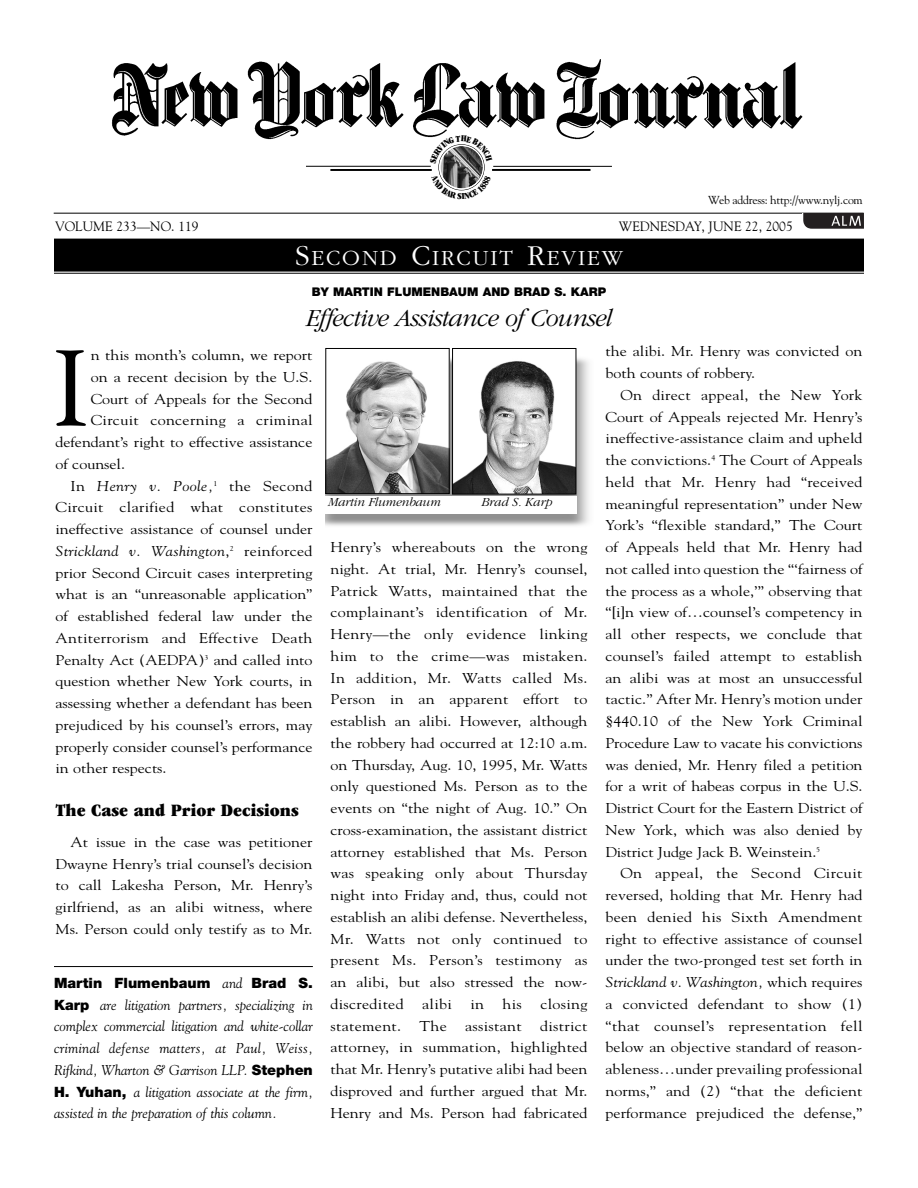
<style>
.page{position:relative;width:918px;height:1188px;background:#fff}
.page>*{position:absolute;margin:0;border:0;box-sizing:border-box;transform-origin:0 0}
.t1{font:106.8px "Goudy";color:#000;scale:1.12 1}
.t2{font:25.5px "ITC Garamond MM It 300 625";letter-spacing:-.035em;color:#000}
.t3{font:22.5px "ITC Garamond MM 300 625";letter-spacing:.08em;color:#fff}
.t4{font:18px "ITC Garamond MM 775 400";color:#000;scale:1.12 1}
.t5{font:14.25px/21.8px "Goudy";color:#000;text-align:justify;scale:1.12 1}
.t6{font:italic 14.25px/21.8px "Goudy";color:#000;text-align:justify}
.t7{font:14.25px "Goudy";letter-spacing:.02em;color:#000;scale:1.12 1}
.t8{font:italic 14.25px "Goudy";letter-spacing:.02em;color:#000;scale:1.12 1}
.t9{font:900 14.25px "Helvetica Neue";letter-spacing:.005em;color:#000}
.t10{font:13.5px "Goudy";color:#000}
.t11{font:12.75px "ITC Garamond MM It 300 625";letter-spacing:-.015em;color:#000}
.t12{font:900 12px "Helvetica Neue";color:#000}
.t13{font:11.55px "Goudy";letter-spacing:-.02em;color:#000}
.s1{font-size:30px}
.s2{font-style:normal}
.s3{font-family:"Goudy";font-weight:400;font-style:italic}
.s4{font-family:"Helvetica Neue";font-weight:900;font-style:normal}
.s5{font-style:italic}
</style>
<div class="page">
<div style="left:54px;top:239px;width:810px;height:33px;background:#000"></div>
<hr style="left:54px;top:273px;width:810px;height:1px;background:#000">
<hr style="left:54px;top:966px;width:259px;height:1px;background:#000">
<img style="left:325px;top:353px;width:264px;height:173px">
<img style="left:328px;top:353px;width:119px;height:139px">
<div style="left:326px;top:348px;width:123px;height:146px;border:1px solid #000"></div>
<img style="left:454px;top:353px;width:120px;height:139px">
<div style="left:452px;top:348px;width:124px;height:146px;border:1px solid #000"></div>
<div style="left:325px;top:496px;width:251px;height:17px;background:#fff"></div>
<img style="left:111px;top:59px;width:692px;height:81px">
<hr style="left:330px;top:169px;width:102px;height:2px;background:#000">
<hr style="left:306px;top:166px;width:125px;height:1px;background:#000">
<hr style="left:493px;top:166px;width:119px;height:1px;background:#000">
<hr style="left:492px;top:169px;width:99px;height:2px;background:#000">
<img style="left:441px;top:146px;width:42px;height:42px;border-radius:50%">
<hr style="left:54px;top:213px;width:810px;height:1px;background:#000">
<svg style="left:803px;top:213px;width:61px;height:16px"></svg>
<svg style="left:430px;top:135px;width:62px;height:29px"></svg>
<svg style="left:439px;top:175px;width:45px;height:16px"></svg>
<p class="t13" style="left:708px;top:195px;width:156px">Web address: http://www.nylj.com</p>
<p class="t10" style="left:55px;top:221px;width:145px">VOLUME 233—NO. 119</p>
<p class="t10" style="left:619px;top:221px;width:175px">WEDNESDAY, JUNE 22, 2005</p>
<h3 class="t3" style="left:295px;top:249px;width:329px"><span class="s1">S</span>ECOND <span class="s1">C</span>IRCUIT <span class="s1">R</span>EVIEW</h3>
<p class="t12" style="left:312px;top:287px;width:296px">BY MARTIN FLUMENBAUM AND BRAD S. KARP</p>
<h2 class="t2" style="left:306px;top:308px;width:308px">Effective Assistance of Counsel</h2>
<h1 class="t1" style="left:51px;top:346px;width:37px">I</h1>
<p class="t5" style="left:91px;top:346px;width:199px">n this month’s column, we report</p>
<p class="t5" style="left:91px;top:367px;width:199px">on a recent decision by the U.S.</p>
<p class="t5" style="left:91px;top:389px;width:199px">Court of Appeals for the Second</p>
<p class="t7" style="left:91px;top:415px;width:200px">Circuit concerning a criminal</p>
<p class="t5" style="left:56px;top:433px;width:231px">defendant’s right to effective assistance</p>
<p class="t5" style="left:56px;top:454px;width:64px">of counsel.</p>
<p class="t8" style="left:71px;top:480px;width:218px"><span class="s2">In</span> Henry v. Poole,<sup>1</sup> <span class="s2">the Second</span></p>
<p class="t7" style="left:55px;top:502px;width:231px">Circuit clarified what constitutes</p>
<p class="t5" style="left:55px;top:520px;width:231px">ineffective assistance of counsel under</p>
<p class="t8" style="left:55px;top:545px;width:231px">Strickland v. Washington<span class="s2">,</span><sup>2</sup> <span class="s2">reinforced</span></p>
<p class="t5" style="left:55px;top:563px;width:231px">prior Second Circuit cases interpreting</p>
<p class="t5" style="left:55px;top:585px;width:231px">what is an “unreasonable application”</p>
<p class="t5" style="left:55px;top:607px;width:231px">of established federal law under the</p>
<p class="t7" style="left:55px;top:632px;width:231px">Antiterrorism and Effective Death</p>
<p class="t5" style="left:55px;top:650px;width:231px">Penalty Act (AEDPA)<sup>3</sup> and called into</p>
<p class="t5" style="left:56px;top:672px;width:231px">question whether New York courts, in</p>
<p class="t5" style="left:56px;top:694px;width:231px">assessing whether a defendant has been</p>
<p class="t5" style="left:56px;top:715px;width:231px">prejudiced by his counsel’s errors, may</p>
<p class="t5" style="left:56px;top:737px;width:231px">properly consider counsel’s performance</p>
<p class="t5" style="left:56px;top:759px;width:101px">in other respects.</p>
<p class="t4" style="left:56px;top:803px;width:219px">The Case and Prior Decisions</p>
<p class="t5" style="left:55px;top:832px;width:231px;text-indent:15px">At issue in the case was petitioner Dwayne Henry’s trial counsel’s decision to call Lakesha Person, Mr. Henry’s girlfriend, as an alibi witness, where Ms. Person could only testify as to Mr.</p>
<p class="t9" style="left:54px;top:978px;width:260px">Martin Flumenbaum <span class="s3">and</span> Brad S.</p>
<p class="t6" style="left:54px;top:995px;width:260px"><span class="s4">Karp</span> are litigation partners, specializing in complex commercial litigation and white-collar criminal defense matters, at Paul, Weiss, Rifkind, Wharton &amp; Garrison LLP. <span class="s4">Stephen H. Yuhan,</span> a litigation associate at the firm, assisted in the preparation of this column.</p>
<p class="t11" style="left:328px;top:497px;width:114px">Martin Flumenbaum</p>
<p class="t11" style="left:481px;top:497px;width:72px">Brad S. Karp</p>
<p class="t5" style="left:330px;top:537px;width:231px">Henry’s whereabouts on the wrong night. At trial, Mr. Henry’s counsel, Patrick Watts, maintained that the complainant’s identification of Mr.<br>Henry—the only evidence linking him to the crime—was mistaken.<br>In addition, Mr. Watts called Ms.<br>Person in an apparent effort to establish an alibi. However, although the robbery had occurred at 12:10 a.m. on Thursday, Aug. 10, 1995, Mr. Watts only questioned Ms. Person as to the events on “the night of Aug. 10.” On cross-examination, the assistant district attorney established that Ms. Person was speaking only about Thursday night into Friday and, thus, could not establish an alibi defense. Nevertheless, Mr. Watts not only continued to present Ms. Person’s testimony as an alibi, but also stressed the now&shy;discredited</p>
<p class="t5" style="left:422px;top:994px;width:28px">alibi</p>
<p class="t5" style="left:470px;top:994px;width:14px">in</p>
<p class="t5" style="left:503px;top:994px;width:19px">his</p>
<p class="t7" style="left:540px;top:998px;width:44px">closing</p>
<p class="t5" style="left:330px;top:1016px;width:231px;text-indent:210px">district attorney, in summation, highlighted that Mr. Henry’s putative alibi had been disproved and further argued that Mr.<br>Henry and Ms. Person had fabricated</p>
<p class="t7" style="left:330px;top:1020px;width:65px">statement.</p>
<p class="t5" style="left:420px;top:1016px;width:26px">The</p>
<p class="t7" style="left:465px;top:1020px;width:52px">assistant</p>
<p class="t5" style="left:605px;top:342px;width:231px">the alibi. Mr. Henry was convicted on both counts of robbery.</p>
<p class="t5" style="left:605px;top:385px;width:231px;text-indent:15px">On direct appeal, the New York Court of Appeals rejected Mr. Henry’s ineffective-assistance claim and upheld the convictions.<sup>4</sup> The Court of Appeals held that Mr. Henry had “received meaningful representation” under New York’s “flexible standard,” The Court of Appeals held that Mr. Henry had not called into question the “‘fairness of the process as a whole,’” observing that “[i]n view of…counsel’s competency in all other respects, we conclude that counsel’s failed attempt to establish an alibi was at most an unsuccessful tactic.” After Mr. Henry’s motion under §440.10 of the New York Criminal Procedure Law to vacate his convictions was denied, Mr. Henry filed a petition for a writ of habeas corpus in the U.S.<br>District Court for the Eastern District of New York, which was also denied by District Judge Jack B. Weinstein.<sup>5</sup></p>
<p class="t5" style="left:606px;top:864px;width:231px;text-indent:15px">On appeal, the Second Circuit reversed, holding that Mr. Henry had been denied his Sixth Amendment right to effective assistance of counsel under the two-pronged test set forth in <span class="s5">Strickland v. Washington,</span> which requires a convicted defendant to show (1) “that counsel’s representation fell below an objective standard of reason&shy;ableness…under prevailing professional norms,” and (2) “that the deficient performance prejudiced the defense,”</p>
</div>
